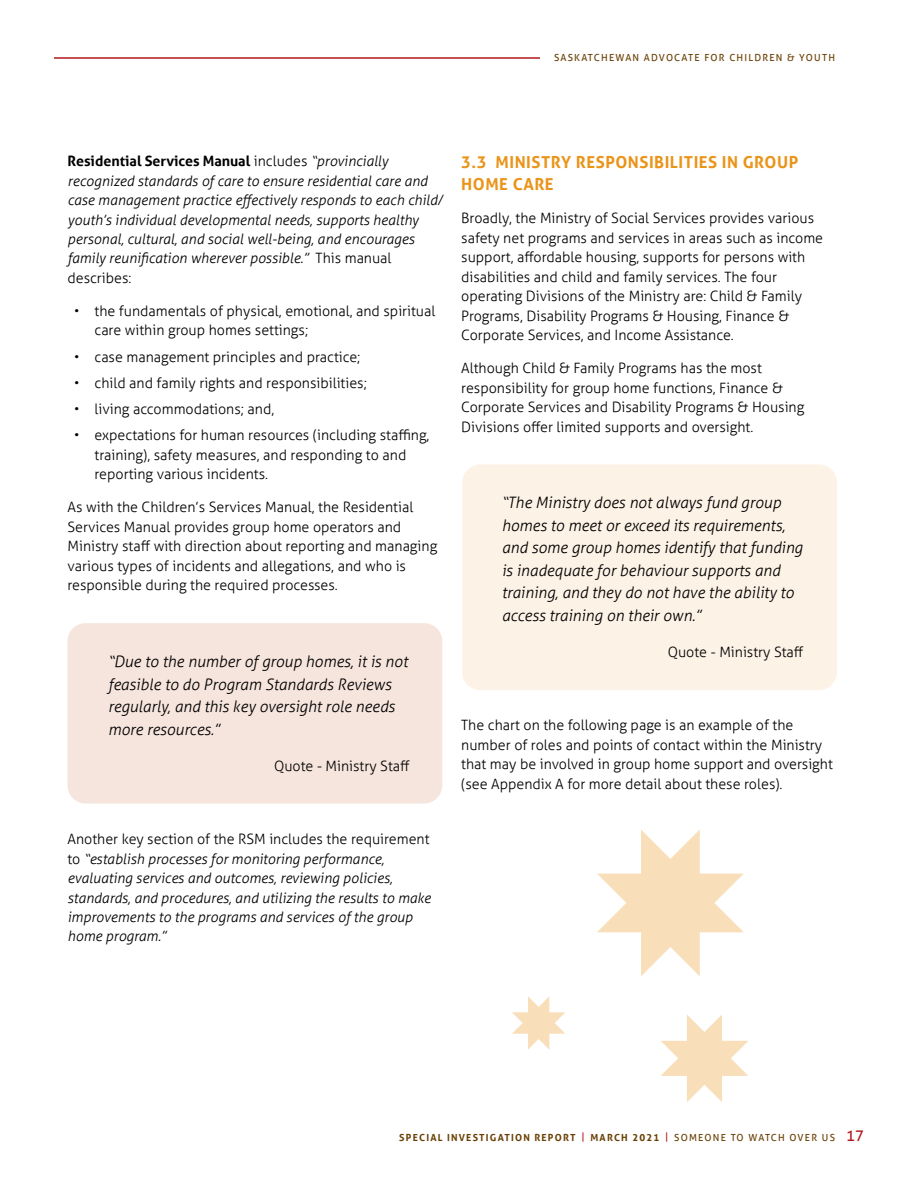
<style>
.page{position:relative;width:918px;height:1188px;background:#fff}
.page>*{position:absolute;margin:0;border:0;box-sizing:border-box;transform-origin:0 0}
.t1{font:700 16.5px/22.5px "Aller";letter-spacing:.03em;color:#ea941a}
.t2{font:italic 300 15.75px/22.5px "Aller";color:#000}
.t3{font:15px "Aller";color:#b1181e}
.t4{font:300 14.25px/19.5px "Aller";color:#000}
.t5{font:italic 300 14.25px/19.5px "Aller";color:#000}
.t6{font:700 9.75px "Aller";letter-spacing:.125em;color:#6a4005}
.t7{font:9.75px "Aller";letter-spacing:.125em;color:#6a4005}
.s1{font-weight:700;font-style:normal}
.s2{font-style:normal}
.s3{font-weight:400;color:#b1181e}
.s4{font-weight:400}
</style>
<div class="page">
<hr style="left:54px;top:57px;width:486px;height:2px;background:#b1181e">
<div style="left:462px;top:464px;width:375px;height:226px;background:#fdf2e6;border-radius:18px"></div>
<div style="left:68px;top:623px;width:374px;height:181px;background:#f6e5dd;border-radius:18px"></div>
<svg style="left:597px;top:830px;width:147px;height:146px"></svg>
<svg style="left:661px;top:1015px;width:87px;height:87px"></svg>
<svg style="left:512px;top:996px;width:53px;height:54px"></svg>
<p class="t7" style="left:554px;top:52px;width:282px">SASKATCHEWAN ADVOCATE FOR CHILDREN &amp; YOUTH</p>
<p class="t5" style="left:68px;top:151px;width:377px"><span class="s1">Residential Services Manual</span> <span class="s2">includes</span> “provincially recognized standards of care to ensure residential care and case management practice effectively responds to each child/ youth’s individual developmental needs, supports healthy personal, cultural, and social well-being, and encourages family reunification wherever possible.” <span class="s2">This manual describes:</span></p>
<p class="t4" style="left:95px;top:301px;width:342px;text-indent:-20px">• the fundamentals of physical, emotional, and spiritual care within group homes settings;</p>
<p class="t4" style="left:74px;top:347px;width:288px">• case management principles and practice;</p>
<p class="t4" style="left:74px;top:373px;width:294px">• child and family rights and responsibilities;</p>
<p class="t4" style="left:74px;top:399px;width:202px">• living accommodations; and,</p>
<p class="t4" style="left:95px;top:426px;width:337px;text-indent:-20px">• expectations for human resources (including staffing, training), safety measures, and responding to and reporting various incidents.</p>
<p class="t4" style="left:68px;top:498px;width:371px">As with the Children’s Services Manual, the Residential Services Manual provides group home operators and Ministry staff with direction about reporting and managing various types of incidents and allegations, and who is responsible during the required processes.</p>
<p class="t2" style="left:108px;top:650px;width:301px">“Due to the number of group homes, it is not feasible to do Program Standards Reviews regularly, and this key oversight role needs more resources.”</p>
<p class="t4" style="left:274px;top:756px;width:137px">Quote - Ministry Staff</p>
<p class="t5" style="left:68px;top:829px;width:365px"><span class="s2">Another key section of the RSM includes the requirement to</span> “establish processes for monitoring performance, evaluating services and outcomes, reviewing policies, standards, and procedures, and utilizing the results to make improvements to the programs and services of the group home program.”</p>
<p class="t1" style="left:461px;top:150px;width:339px">3.3 MINISTRY RESPONSIBILITIES IN GROUP<br>HOME CARE</p>
<p class="t4" style="left:461px;top:208px;width:363px">Broadly, the Ministry of Social Services provides various safety net programs and services in areas such as income support, affordable housing, supports for persons with disabilities and child and family services. The four operating Divisions of the Ministry are: Child &amp; Family Programs, Disability Programs &amp; Housing, Finance &amp; Corporate Services, and Income Assistance.</p>
<p class="t4" style="left:461px;top:358px;width:345px">Although Child &amp; Family Programs has the most responsibility for group home functions, Finance &amp; Corporate Services and Disability Programs &amp; Housing Divisions offer limited supports and oversight.</p>
<p class="t2" style="left:502px;top:491px;width:302px">“The Ministry does not always fund group homes to meet or exceed its requirements, and some group homes identify that funding is inadequate for behaviour supports and training, and they do not have the ability to access training on their own.”</p>
<p class="t4" style="left:668px;top:642px;width:137px">Quote - Ministry Staff</p>
<p class="t4" style="left:461px;top:715px;width:373px">The chart on the following page is an example of the number of roles and points of contact within the Ministry that may be involved in group home support and oversight (see Appendix A for more detail about these roles).</p>
<p class="t6" style="left:399px;top:1132px;width:437px">SPECIAL INVESTIGATION REPORT <span class="s3">|</span> MARCH 2021 <span class="s3">|</span> <span class="s4">SOMEONE TO WATCH OVER US</span></p>
<p class="t3" style="left:846px;top:1127px;width:19px">17</p>
</div>
